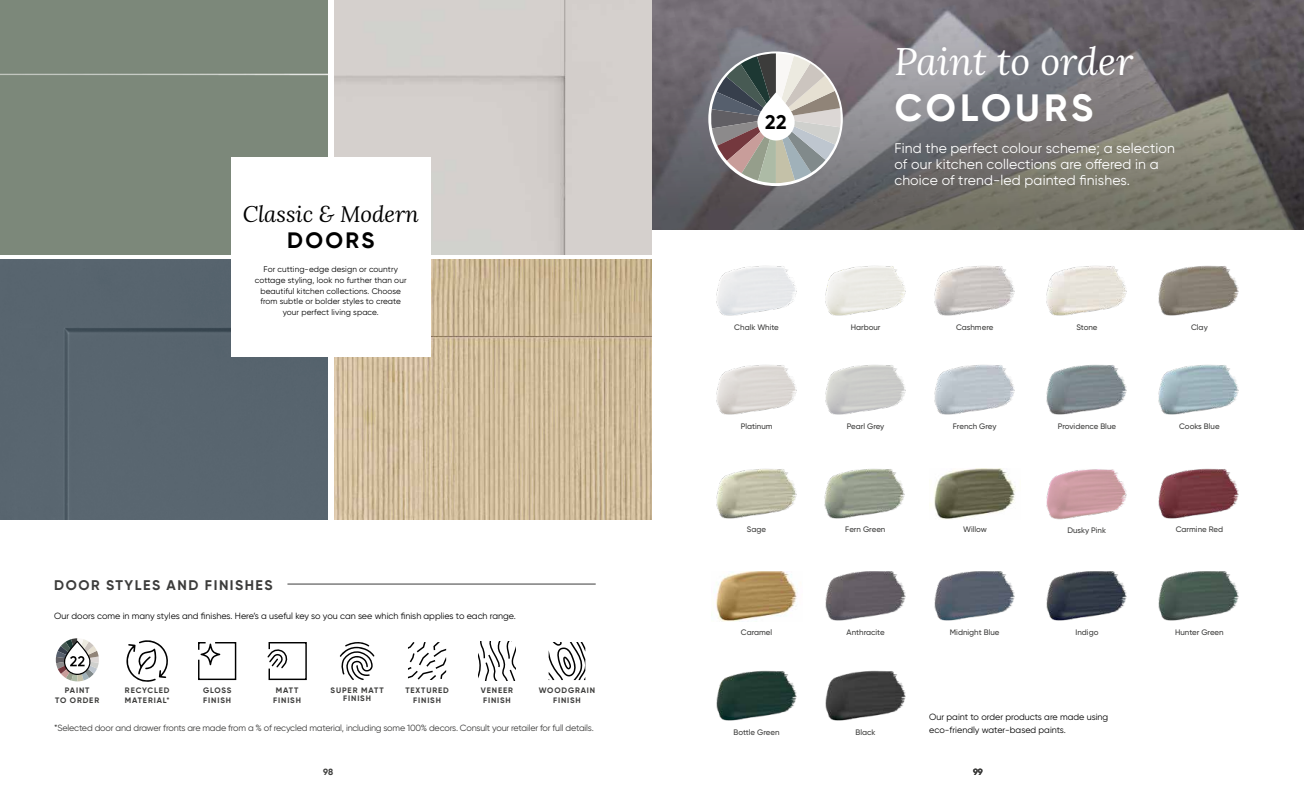
<style>
.page{position:relative;width:1304px;height:794px;background:#fff}
.page>*{position:absolute;margin:0;border:0;box-sizing:border-box;transform-origin:0 0}
.t1{font:italic 38px "Lora";color:#fff}
.t2{font:700 38px "Gilroy";letter-spacing:.1em;color:#fff}
.t3{font:italic 22.3px "Lora";color:#000}
.t4{font:700 22.3px "Gilroy";letter-spacing:.11em;color:#000}
.t5{font:700 19.8px "Gilroy";color:#000}
.t6{font:14px/16px "Gilroy";letter-spacing:.01em;color:#fff}
.t7{font:700 14px "Gilroy";letter-spacing:.11em;color:#3c3c3b}
.t8{font:9px/13px "Gilroy";color:#000}
.t9{font:9px "Gilroy";letter-spacing:-.02em;color:#3c3c3b}
.t10{font:700 9px "Gilroy";color:#3c3c3b}
.t11{font:8.2px/10.6px "Gilroy";letter-spacing:.01em;color:#000;text-align:center}
.t12{font:500 7.9px "Gilroy";color:#3c3c3b}
.t13{font:700 7.9px/9.5px "Gilroy";letter-spacing:.11em;color:#3c3c3b;text-align:center}
</style>
<div class="page">
<img style="left:0;top:0;width:652px;height:519px">
<div style="left:328px;top:0;width:6px;height:519px;background:#fff"></div>
<hr style="left:0;top:255px;width:657px;height:3px;background:#fff">
<div style="left:231px;top:157px;width:200px;height:199px;background:#fff"></div>
<svg style="left:652px;top:0;width:652px;height:230px;background:#716e6f"></svg>
<svg style="left:711px;top:53px;width:130px;height:130px;background:#9e9d9c"></svg>
<img style="left:934px;top:364px;width:81px;height:51px">
<img style="left:934px;top:266px;width:81px;height:50px">
<img style="left:934px;top:571px;width:81px;height:50px">
<img style="left:825px;top:670px;width:81px;height:51px">
<img style="left:825px;top:364px;width:81px;height:51px">
<img style="left:825px;top:266px;width:81px;height:50px">
<img style="left:934px;top:468px;width:82px;height:51px">
<img style="left:825px;top:571px;width:81px;height:50px">
<img style="left:1046px;top:364px;width:81px;height:51px">
<img style="left:1046px;top:266px;width:81px;height:50px">
<img style="left:1046px;top:571px;width:81px;height:50px">
<img style="left:1158px;top:364px;width:81px;height:51px">
<img style="left:1158px;top:265px;width:81px;height:51px">
<img style="left:1158px;top:468px;width:81px;height:51px">
<img style="left:1158px;top:571px;width:81px;height:50px">
<img style="left:716px;top:365px;width:81px;height:50px">
<img style="left:716px;top:266px;width:81px;height:50px">
<img style="left:716px;top:468px;width:81px;height:51px">
<img style="left:716px;top:571px;width:81px;height:51px">
<img style="left:716px;top:670px;width:81px;height:51px">
<img style="left:1046px;top:469px;width:81px;height:50px">
<svg style="left:549px;top:642px;width:37px;height:38px"></svg>
<hr style="left:287px;top:584px;width:309px;height:1px;background:#3c3c3b">
<svg style="left:126px;top:640px;width:42px;height:42px"></svg>
<svg style="left:267px;top:642px;width:40px;height:39px"></svg>
<svg style="left:198px;top:642px;width:39px;height:39px"></svg>
<svg style="left:478px;top:642px;width:38px;height:38px"></svg>
<svg style="left:408px;top:642px;width:38px;height:38px"></svg>
<svg style="left:340px;top:642px;width:34px;height:38px"></svg>
<svg style="left:56px;top:638px;width:43px;height:43px"></svg>
<img style="left:824px;top:468px;width:81px;height:51px">
<h2 class="t3" style="left:243px;top:199px;width:178px">Classic &amp; Modern</h2>
<h2 class="t4" style="left:287px;top:227px;width:89px">DOORS</h2>
<p class="t11" style="left:255px;top:264px;width:153px">For cutting-edge design or country cottage styling, look no further than our beautiful kitchen collections. Choose from subtle or bolder styles to create your perfect living space.</p>
<h3 class="t7" style="left:54px;top:576px;width:220px">DOOR STYLES AND FINISHES</h3>
<p class="t8" style="left:54px;top:609px;width:463px">Our doors come in many styles and finishes. Here’s a useful key so you can see which finish applies to each range.</p>
<p class="t13" style="left:55px;top:685px;width:45px">PAINT<br>TO ORDER</p>
<p class="t13" style="left:125px;top:685px;width:46px;text-align:left">RECYCLED<br>MATERIAL*</p>
<p class="t13" style="left:273px;top:685px;width:29px">MATT<br>FINISH</p>
<p class="t13" style="left:203px;top:685px;width:30px;text-align:left">GLOSS<br>FINISH</p>
<p class="t13" style="left:481px;top:685px;width:34px;text-align:left">VENEER<br>FINISH</p>
<p class="t13" style="left:331px;top:686px;width:55px;line-height:8.2px">SUPER MATT<br>FINISH</p>
<p class="t13" style="left:405px;top:685px;width:45px">TEXTURED<br>FINISH</p>
<p class="t13" style="left:539px;top:685px;width:58px">WOODGRAIN<br>FINISH</p>
<p class="t9" style="left:54px;top:722px;width:541px">*Selected door and drawer fronts are made from a % of recycled material, including some 100% decors. Consult your retailer for full details.</p>
<p class="t10" style="left:323px;top:765px;width:12px">98</p>
<h3 class="t5" style="left:765px;top:109px;width:23px">22</h3>
<h1 class="t1" style="left:894px;top:36px;width:240px">Paint to order</h1>
<h1 class="t2" style="left:895px;top:84px;width:200px">COLOURS</h1>
<h3 class="t6" style="left:894px;top:140px;width:282px">Find the perfect colour scheme; a selection of our kitchen collections are offered in a choice of trend-led painted finishes.</h3>
<p class="t12" style="left:734px;top:322px;width:46px">Chalk White</p>
<p class="t12" style="left:851px;top:322px;width:31px">Harbour</p>
<p class="t12" style="left:956px;top:322px;width:39px">Cashmere</p>
<p class="t12" style="left:1076px;top:322px;width:23px">Stone</p>
<p class="t12" style="left:1191px;top:322px;width:18px">Clay</p>
<p class="t12" style="left:741px;top:421px;width:33px;rotate:-1deg">Platinum</p>
<p class="t12" style="left:847px;top:421px;width:39px">Pearl Grey</p>
<p class="t12" style="left:953px;top:421px;width:45px">French Grey</p>
<p class="t12" style="left:1058px;top:421px;width:60px">Providence Blue</p>
<p class="t12" style="left:1179px;top:421px;width:42px">Cooks Blue</p>
<p class="t12" style="left:747px;top:525px;width:21px">Sage</p>
<p class="t12" style="left:845px;top:525px;width:42px">Fern Green</p>
<p class="t12" style="left:963px;top:525px;width:25px">Willow</p>
<p class="t12" style="left:1067px;top:525px;width:40px">Dusky Pink</p>
<p class="t12" style="left:1176px;top:525px;width:49px">Carmine Red</p>
<p class="t12" style="left:741px;top:627px;width:33px">Caramel</p>
<p class="t12" style="left:847px;top:627px;width:39px">Anthracite</p>
<p class="t12" style="left:950px;top:627px;width:51px">Midnight Blue</p>
<p class="t12" style="left:1075px;top:627px;width:25px">Indigo</p>
<p class="t12" style="left:1175px;top:627px;width:50px">Hunter Green</p>
<p class="t12" style="left:734px;top:727px;width:48px">Bottle Green</p>
<p class="t12" style="left:856px;top:727px;width:22px">Black</p>
<p class="t8" style="left:929px;top:710px;width:181px">Our paint to order products are made using eco-friendly water-based paints.</p>
<p class="t10" style="left:973px;top:765px;width:11px">99</p>
</div>
